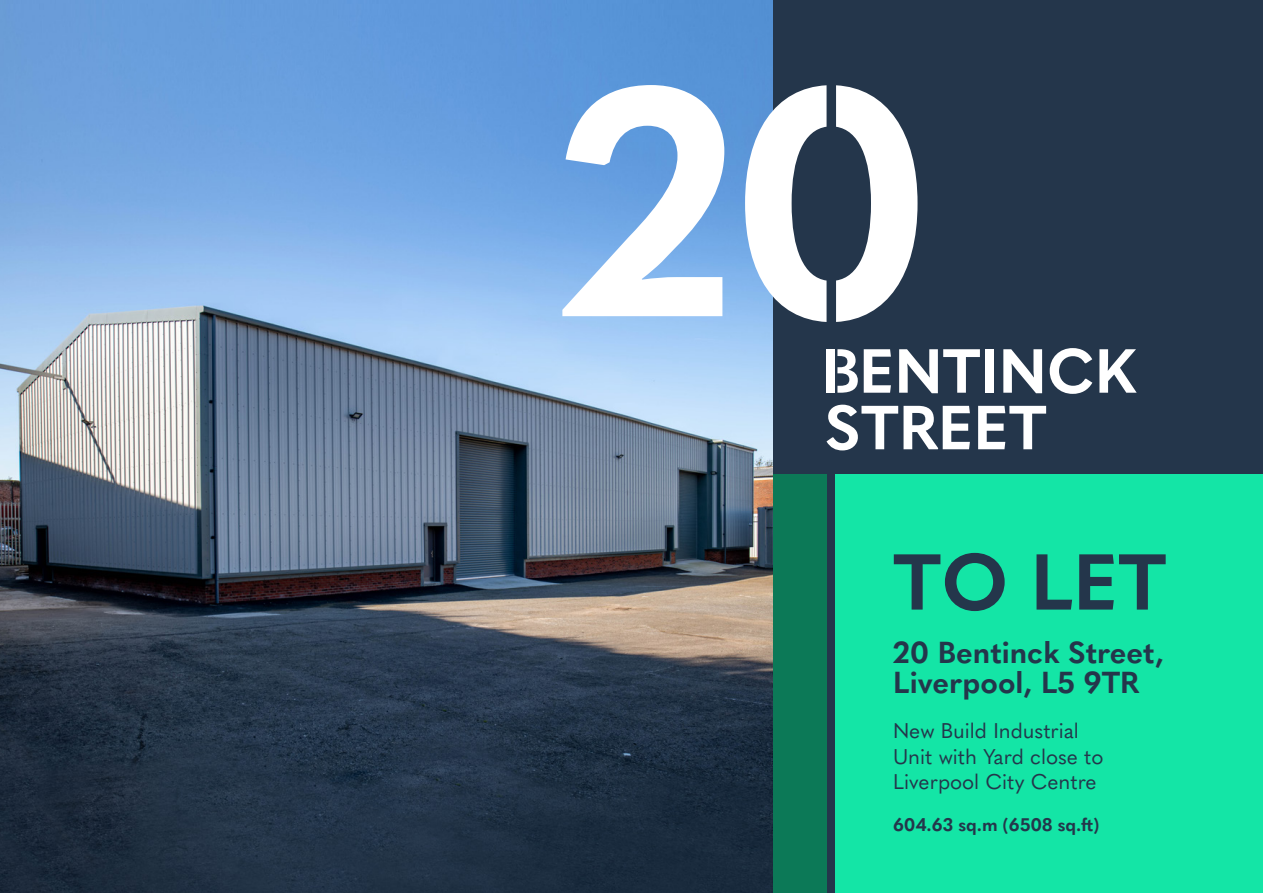
<style>
.page{position:relative;width:1263px;height:893px;background:#fff}
.page>*{position:absolute;margin:0;border:0;box-sizing:border-box;transform-origin:0 0}
.t1{font:700 78px "Quasimoda";color:#24364b}
.t2{font:700 30px "Quasimoda";color:#24364b}
.t3{font:21px/25.5px "Quasimoda";color:#24364b}
.t4{font:700 18px "Quasimoda";color:#24364b}
</style>
<div class="page">
<div style="left:769px;top:0;width:494px;height:893px;background:#24364b"></div>
<img style="left:0;top:0;width:773px;height:893px">
<div style="left:773px;top:474px;width:53px;height:419px;background:#0c7957"></div>
<div style="left:835px;top:474px;width:428px;height:419px;background:#14e5a6"></div>
<svg style="left:562px;top:85px;width:162px;height:231px"></svg>
<svg style="left:745px;top:85px;width:81px;height:237px"></svg>
<svg style="left:836px;top:85px;width:81px;height:237px"></svg>
<svg style="left:826px;top:405px;width:144px;height:45px"></svg>
<svg style="left:978px;top:406px;width:68px;height:43px"></svg>
<svg style="left:864px;top:349px;width:27px;height:44px"></svg>
<svg style="left:899px;top:349px;width:81px;height:44px"></svg>
<div style="left:985px;top:349px;width:9px;height:44px;background:#fff"></div>
<svg style="left:1003px;top:349px;width:39px;height:44px"></svg>
<svg style="left:1050px;top:348px;width:42px;height:46px"></svg>
<svg style="left:1099px;top:349px;width:38px;height:44px"></svg>
<div style="left:826px;top:349px;width:8px;height:44px;background:#fff"></div>
<svg style="left:837px;top:349px;width:21px;height:44px"></svg>
<p class="t1" style="left:893px;top:522px;width:275px">TO LET</p>
<p class="t2" style="left:893px;top:629px;width:273px">20 Bentinck Street,</p>
<p class="t2" style="left:893px;top:659px;width:248px">Liverpool, L5 9TR</p>
<p class="t3" style="left:893px;top:717px;width:212px">New Build Industrial<br>Unit with Yard close to<br>Liverpool City Centre</p>
<p class="t4" style="left:893px;top:810px;width:208px">604.63 sq.m (6508 sq.ft)</p>
</div>
